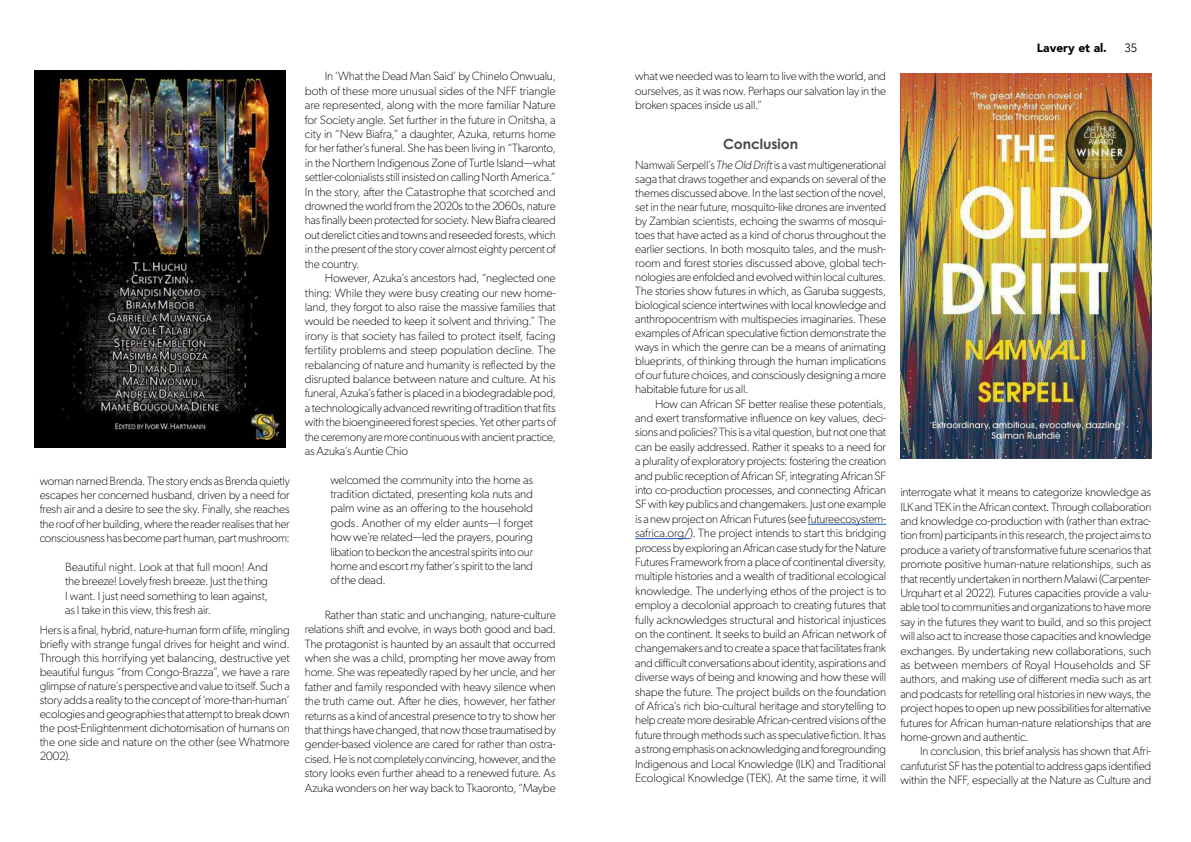
<style>
.page{position:relative;width:1191px;height:842px;background:#fff}
.page>*{position:absolute;margin:0;border:0;box-sizing:border-box;transform-origin:0 0}
.t1{font:700 14px "Century Gothic Pro";letter-spacing:-.005em;color:#4a4a49}
.t2{font:100 12px/14.4px "Gibson";letter-spacing:-.015em;color:#000;text-align:justify}
.t3{font:900 12px "Avenir";color:#000}
.t4{font:300 12px "Avenir";color:#000}
.s1{font-style:italic}
</style>
<div class="page">
<hr style="left:808px;top:524px;width:78px;height:1px;background:#15c">
<hr style="left:635px;top:538px;width:55px;height:1px;background:#15c">
<img style="left:900px;top:74px;width:251px;height:384px">
<img style="left:35px;top:71px;width:251px;height:376px">
<p class="t2" style="left:40px;top:473px;width:252px">woman named Brenda. The story ends as Brenda quietly escapes her concerned husband, driven by a need for fresh air and a desire to see the sky. Finally, she reaches the roof of her building, where the reader realises that her consciousness has become part human, part mushroom:</p>
<p class="t2" style="left:65px;top:559px;width:204px">Beautiful night. Look at that full moon! And the breeze! Lovely fresh breeze. Just the thing I want. I just need something to lean against, as I take in this view, this fresh air.</p>
<p class="t2" style="left:40px;top:622px;width:252px;line-height:14px">Hers is a final, hybrid, nature-human form of life, mingling briefly with strange fungal drives for height and wind.<br>Through this horrifying yet balancing, destructive yet beautiful fungus “from Congo-Brazza”, we have a rare glimpse of nature’s perspective and value to itself. Such a story adds a reality to the concept of ‘more-than-human’ ecologies and geographies that attempt to break down the post-Enlightenment dichotomisation of humans on the one side and nature on the other (see Whatmore 2002).</p>
<p class="t2" style="left:305px;top:69px;width:252px;text-indent:20px">In ‘What the Dead Man Said’ by Chinelo Onwualu, both of these more unusual sides of the NFF triangle are represented, along with the more familiar Nature for Society angle. Set further in the future in Onitsha, a city in “New Biafra,” a daughter, Azuka, returns home for her father’s funeral. She has been living in “Tkaronto, in the Northern Indigenous Zone of Turtle Island—what settler-colonialists still insisted on calling North America.” In the story, after the Catastrophe that scorched and drowned the world from the 2020s to the 2060s, nature has finally been protected for society. New Biafra cleared out derelict cities and towns and reseeded forests, which in the present of the story cover almost eighty percent of the country.</p>
<p class="t2" style="left:305px;top:271px;width:252px;text-indent:20px">However, Azuka’s ancestors had, “neglected one thing: While they were busy creating our new home&shy;land, they forgot to also raise the massive families that would be needed to keep it solvent and thriving.” The irony is that society has failed to protect itself, facing fertility problems and steep population decline. The rebalancing of nature and humanity is reflected by the disrupted balance between nature and culture. At his funeral, Azuka’s father is placed in a biodegradable pod, a technologically advanced rewriting of tradition that fits with the bioengineered forest species. Yet other parts of the ceremony are more continuous with ancient practice, as Azuka’s Auntie Chio</p>
<p class="t2" style="left:330px;top:472px;width:204px">welcomed the community into the home as tradition dictated, presenting kola nuts and palm wine as an offering to the household gods. Another of my elder aunts—I forget how we’re related—led the prayers, pouring libation to beckon the ancestral spirits into our home and escort my father’s spirit to the land of the dead.</p>
<p class="t2" style="left:305px;top:607px;width:252px;text-indent:20px">Rather than static and unchanging, nature-culture relations shift and evolve, in ways both good and bad.<br>The protagonist is haunted by an assault that occurred when she was a child, prompting her move away from home. She was repeatedly raped by her uncle, and her father and family responded with heavy silence when the truth came out. After he dies, however, her father returns as a kind of ancestral presence to try to show her that things have changed, that now those traumatised by gender-based violence are cared for rather than ostra&shy;cised. He is not completely convincing, however, and the story looks even further ahead to a renewed future. As Azuka wonders on her way back to Tkaoronto, “Maybe</p>
<p class="t2" style="left:635px;top:69px;width:252px">what we needed was to learn to live with the world, and ourselves, as it was now. Perhaps our salvation lay in the broken spaces inside us all.”</p>
<p class="t1" style="left:723px;top:135px;width:76px">Conclusion</p>
<p class="t2" style="left:635px;top:157px;width:252px;line-height:14px">Namwali Serpell’s <span class="s1">The Old Drift</span> is a vast multigenerational saga that draws together and expands on several of the themes discussed above. In the last section of the novel, set in the near future, mosquito-like drones are invented by Zambian scientists, echoing the swarms of mosqui&shy;toes that have acted as a kind of chorus throughout the earlier sections. In both mosquito tales, and the mush&shy;room and forest stories discussed above, global tech&shy;nologies are enfolded and evolved within local cultures.<br>The stories show futures in which, as Garuba suggests, biological science intertwines with local knowledge and anthropocentrism with multispecies imaginaries. These examples of African speculative fiction demonstrate the ways in which the genre can be a means of animating blueprints, of thinking through the human implications of our future choices, and consciously designing a more habitable future for us all.</p>
<p class="t2" style="left:635px;top:396px;width:252px;text-indent:20px">How can African SF better realise these potentials, and exert transformative influence on key values, deci&shy;sions and policies? This is a vital question, but not one that can be easily addressed. Rather it speaks to a need for a plurality of exploratory projects: fostering the creation and public reception of African SF, integrating African SF into co-production processes, and connecting African SF with key publics and changemakers. Just one example is a new project on African Futures (see futureecosystem&shy;safrica.org/). The project intends to start this bridging process by exploring an African case study for the Nature Futures Framework from a place of continental diversity, multiple histories and a wealth of traditional ecological knowledge. The underlying ethos of the project is to employ a decolonial approach to creating futures that fully acknowledges structural and historical injustices on the continent. It seeks to build an African network of changemakers and to create a space that facilitates frank and difficult conversations about identity, aspirations and diverse ways of being and knowing and how these will shape the future. The project builds on the foundation of Africa’s rich bio-cultural heritage and storytelling to help create more desirable African-centred visions of the future through methods such as speculative fiction. It has a strong emphasis on acknowledging and foregrounding Indigenous and Local Knowledge (ILK) and Traditional Ecological Knowledge (TEK). At the same time, it will</p>
<p class="t3" style="left:1036px;top:37px;width:71px">Lavery et al.</p>
<p class="t4" style="left:1124px;top:40px;width:14px">35</p>
<p class="t2" style="left:900px;top:485px;width:252px">interrogate what it means to categorize knowledge as ILK and TEK in the African context. Through collaboration and knowledge co-production with (rather than extrac&shy;tion from) participants in this research, the project aims to produce a variety of transformative future scenarios that promote positive human-nature relationships, such as that recently undertaken in northern Malawi (Carpenter-Urquhart et al 2022). Futures capacities provide a valu&shy;able tool to communities and organizations to have more say in the futures they want to build, and so this project will also act to increase those capacities and knowledge exchanges. By undertaking new collaborations, such as between members of Royal Households and SF authors, and making use of different media such as art and podcasts for retelling oral histories in new ways, the project hopes to open up new possibilities for alternative futures for African human-nature relationships that are home-grown and authentic.</p>
<p class="t2" style="left:900px;top:744px;width:252px;text-indent:20px">In conclusion, this brief analysis has shown that Afri&shy;canfuturist SF has the potential to address gaps identified within the NFF, especially at the Nature as Culture and</p>
</div>
